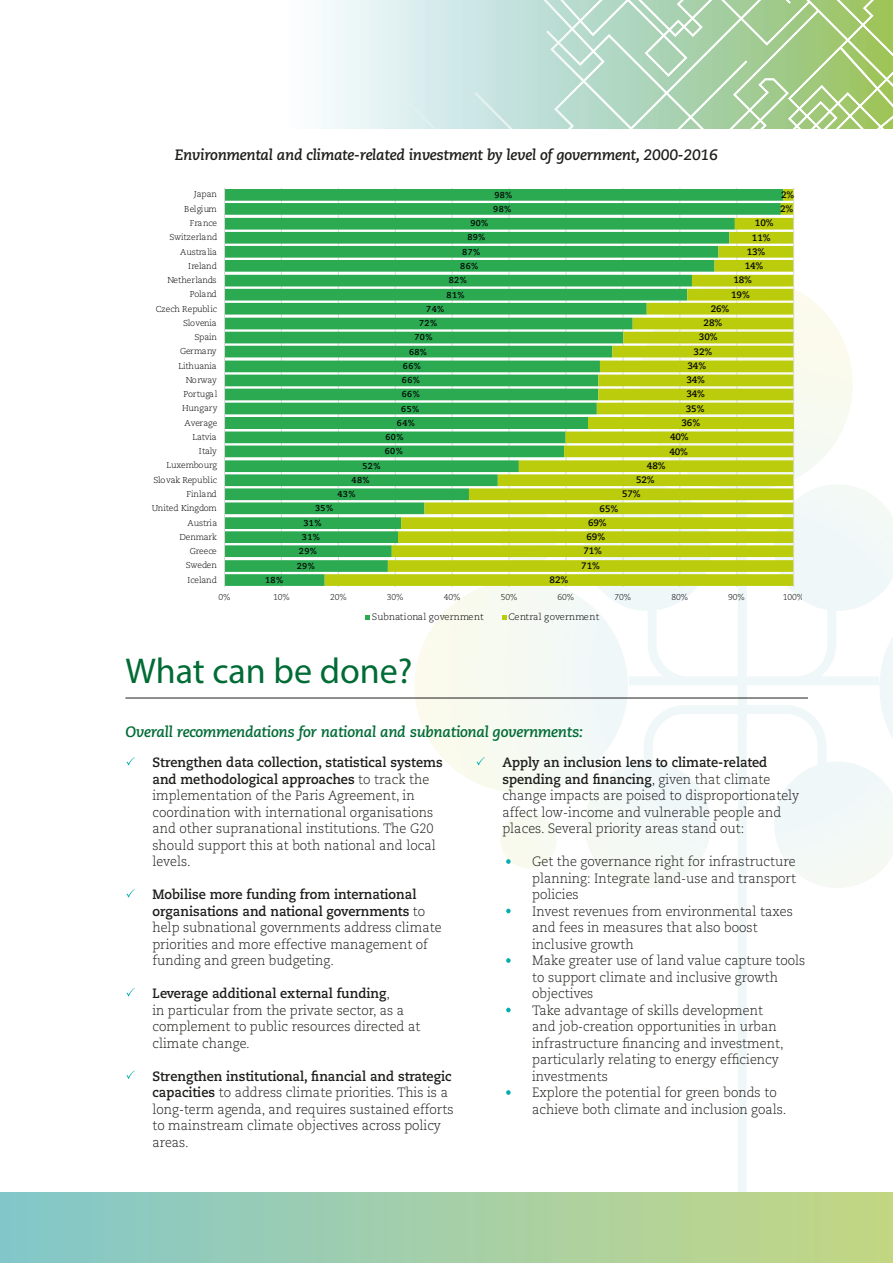
<style>
.page{position:relative;width:893px;height:1263px;background:#fff}
.page>*{position:absolute;margin:0;border:0;box-sizing:border-box;transform-origin:0 0}
.t1{font:36px "Myriad Pro";color:#006b35}
.t2{font:italic 700 15px "Caecilia LT Pro 76";letter-spacing:-.02em;color:#1d1d1b}
.t3{font:italic 700 15px "Caecilia LT Pro 76";letter-spacing:-.02em;color:#006b35}
.t4{font:300 13.5px/16.5px "Caecilia LT Pro 45";color:#1d1d1b;scale:.95 1}
.t5{font:700 13.5px/16.5px "Caecilia LT Pro 75";color:#1d1d1b;scale:.95 1}
.t6{font:700 9.3px "Caecilia LT Std";letter-spacing:-.01em;color:#020203}
.t7{font:300 9.3px "Caecilia LT Std";letter-spacing:.01em;color:#020203}
.t8{font:300 8.55px "Caecilia LT Std";letter-spacing:-.015em;color:#020203}
.t9{font:700 8.55px "Caecilia LT Std";letter-spacing:.045em;color:#020203}
.t10{font:300 8.55px "Caecilia LT Std";letter-spacing:-.035em;color:#020203}
.s1{font-family:"Caecilia LT Pro 45";font-weight:300}
.s2{font-family:"Caecilia LT Pro 75";font-weight:700}
.s3{color:#fff}
</style>
<div class="page">
<svg style="left:500px;top:293px;width:393px;height:595px"></svg>
<div style="left:738px;top:731px;width:9px;height:461px;background:#f0f7f8"></div>
<div style="left:0;top:1192px;width:893px;height:71px;background:linear-gradient(to right,#83c7cb,#c5d784)"></div>
<hr style="left:125px;top:698px;width:683px;height:1px;background:#1d1d1b">
<img style="left:874px;top:56px;width:19px;height:16px">
<img style="left:544px;top:0;width:244px;height:129px">
<img style="left:730px;top:10px;width:58px;height:119px">
<img style="left:475px;top:92px;width:37px;height:37px">
<img style="left:874px;top:0;width:19px;height:56px">
<img style="left:410px;top:103px;width:26px;height:26px">
<img style="left:788px;top:0;width:86px;height:127px">
<svg style="left:786px;top:127px;width:50px;height:2px"></svg>
<img style="left:836px;top:72px;width:57px;height:57px">
<svg style="left:224px;top:188px;width:577px;height:438px"></svg>
<svg style="left:476px;top:757px;width:9px;height:8px"></svg>
<p class="t2" style="left:175px;top:145px;width:545px">Environmental and climate-related investment by level of government, 2000-2016</p>
<p class="t8" style="left:194px;top:190px;width:24px">Japan</p>
<p class="t9" style="left:494px;top:190px;width:20px">98%</p>
<p class="t6" style="left:781px;top:189px;width:15px">2%</p>
<p class="t8" style="left:184px;top:204px;width:34px">Belgium</p>
<p class="t9" style="left:493px;top:204px;width:20px">98%</p>
<p class="t6" style="left:780px;top:203px;width:15px">2%</p>
<p class="t8" style="left:190px;top:218px;width:29px">France</p>
<p class="t9" style="left:470px;top:218px;width:20px">90%</p>
<p class="t6" style="left:755px;top:217px;width:20px">10%</p>
<p class="t8" style="left:169px;top:232px;width:50px">Switzerland</p>
<p class="t9" style="left:467px;top:232px;width:20px">89%</p>
<p class="t6" style="left:752px;top:232px;width:20px">11%</p>
<p class="t8" style="left:180px;top:247px;width:38px">Australia</p>
<p class="t9" style="left:462px;top:247px;width:20px">87%</p>
<p class="t6" style="left:747px;top:246px;width:20px">13%</p>
<p class="t8" style="left:188px;top:261px;width:30px">Ireland</p>
<p class="t9" style="left:460px;top:261px;width:20px">86%</p>
<p class="t6" style="left:745px;top:260px;width:20px">14%</p>
<p class="t8" style="left:167px;top:275px;width:51px">Netherlands</p>
<p class="t9" style="left:449px;top:275px;width:20px">82%</p>
<p class="t6" style="left:733px;top:275px;width:20px">18%</p>
<p class="t8" style="left:190px;top:290px;width:29px">Poland</p>
<p class="t9" style="left:447px;top:289px;width:20px">81%</p>
<p class="t6" style="left:731px;top:289px;width:20px">19%</p>
<p class="t8" style="left:156px;top:304px;width:63px">Czech Republic</p>
<p class="t9" style="left:426px;top:304px;width:20px">74%</p>
<p class="t6" style="left:711px;top:303px;width:20px">26%</p>
<p class="t8" style="left:183px;top:318px;width:35px">Slovenia</p>
<p class="t9" style="left:419px;top:318px;width:20px">72%</p>
<p class="t6" style="left:704px;top:317px;width:20px">28%</p>
<p class="t8" style="left:194px;top:332px;width:24px">Spain</p>
<p class="t9" style="left:414px;top:332px;width:20px">70%</p>
<p class="t6" style="left:699px;top:332px;width:20px">30%</p>
<p class="t10" style="left:180px;top:347px;width:38px">Germany</p>
<p class="t9" style="left:409px;top:347px;width:20px">68%</p>
<p class="t6" style="left:694px;top:346px;width:20px">32%</p>
<p class="t8" style="left:178px;top:361px;width:40px">Lithuania</p>
<p class="t9" style="left:403px;top:361px;width:20px">66%</p>
<p class="t6" style="left:687px;top:360px;width:20px">34%</p>
<p class="t8" style="left:186px;top:375px;width:33px">Norway</p>
<p class="t9" style="left:402px;top:375px;width:20px">66%</p>
<p class="t6" style="left:686px;top:374px;width:20px">34%</p>
<p class="t8" style="left:184px;top:389px;width:35px">Portugal</p>
<p class="t9" style="left:402px;top:389px;width:20px">66%</p>
<p class="t6" style="left:686px;top:389px;width:20px">34%</p>
<p class="t8" style="left:182px;top:404px;width:37px">Hungary</p>
<p class="t9" style="left:401px;top:404px;width:20px">65%</p>
<p class="t6" style="left:686px;top:403px;width:20px">35%</p>
<p class="t8" style="left:185px;top:418px;width:34px">Average</p>
<p class="t9" style="left:397px;top:418px;width:20px">64%</p>
<p class="t6" style="left:681px;top:417px;width:20px">36%</p>
<p class="t8" style="left:192px;top:432px;width:26px">Latvia</p>
<p class="t9" style="left:386px;top:432px;width:20px">60%</p>
<p class="t6" style="left:670px;top:431px;width:20px">40%</p>
<p class="t8" style="left:199px;top:446px;width:20px">Italy</p>
<p class="t9" style="left:385px;top:446px;width:20px">60%</p>
<p class="t6" style="left:669px;top:446px;width:20px">40%</p>
<p class="t8" style="left:166px;top:461px;width:52px">Luxembourg</p>
<p class="t9" style="left:362px;top:461px;width:20px">52%</p>
<p class="t6" style="left:647px;top:460px;width:20px">48%</p>
<p class="t8" style="left:154px;top:475px;width:65px">Slovak Republic</p>
<p class="t9" style="left:352px;top:475px;width:20px">48%</p>
<p class="t6" style="left:636px;top:474px;width:20px">52%</p>
<p class="t8" style="left:187px;top:489px;width:32px">Finland</p>
<p class="t9" style="left:337px;top:489px;width:20px">43%</p>
<p class="t6" style="left:622px;top:489px;width:20px">57%</p>
<p class="t8" style="left:152px;top:503px;width:67px">United Kingdom</p>
<p class="t9" style="left:315px;top:503px;width:20px">35%</p>
<p class="t6" style="left:600px;top:503px;width:20px">65%</p>
<p class="t8" style="left:188px;top:518px;width:31px">Austria</p>
<p class="t9" style="left:303px;top:518px;width:20px">31%</p>
<p class="t6" style="left:588px;top:517px;width:20px">69%</p>
<p class="t8" style="left:180px;top:532px;width:39px">Denmark</p>
<p class="t9" style="left:302px;top:532px;width:20px">31%</p>
<p class="t6" style="left:586px;top:531px;width:20px">69%</p>
<p class="t8" style="left:190px;top:546px;width:29px">Greece</p>
<p class="t9" style="left:299px;top:546px;width:20px">29%</p>
<p class="t6" style="left:583px;top:546px;width:20px">71%</p>
<p class="t8" style="left:186px;top:560px;width:33px">Sweden</p>
<p class="t9" style="left:297px;top:560px;width:20px">29%</p>
<p class="t6" style="left:581px;top:560px;width:20px">71%</p>
<p class="t8" style="left:188px;top:575px;width:31px">Iceland</p>
<p class="t9" style="left:265px;top:575px;width:20px">18%</p>
<p class="t6" style="left:550px;top:574px;width:20px">82%</p>
<p class="t8" style="left:218px;top:592px;width:13px">0%</p>
<p class="t8" style="left:273px;top:592px;width:18px">10%</p>
<p class="t8" style="left:330px;top:592px;width:18px">20%</p>
<p class="t8" style="left:387px;top:592px;width:18px">30%</p>
<p class="t8" style="left:444px;top:592px;width:18px">40%</p>
<p class="t8" style="left:501px;top:592px;width:18px">50%</p>
<p class="t8" style="left:558px;top:592px;width:18px">60%</p>
<p class="t8" style="left:614px;top:592px;width:18px">70%</p>
<p class="t8" style="left:671px;top:592px;width:18px">80%</p>
<p class="t8" style="left:728px;top:592px;width:18px">90%</p>
<p class="t8" style="left:783px;top:592px;width:23px">100%</p>
<p class="t7" style="left:372px;top:611px;width:113px">Subnational government</p>
<p class="t7" style="left:508px;top:611px;width:92px">Central government</p>
<h1 class="t1" style="left:125px;top:649px;width:288px">What can be done?</h1>
<p class="t3" style="left:125px;top:722px;width:459px">Overall recommendations for national and subnational governments:</p>
<p class="t5" style="left:152px;top:754px;width:307px">Strengthen data collection, statistical systems and methodological approaches <span class="s1">to track the</span></p>
<p class="t4" style="left:152px;top:787px;width:300px">implementation of the Paris Agreement, in coordination with international organisations and other supranational institutions. The G20 should support this at both national and local levels.</p>
<p class="t5" style="left:152px;top:886px;width:289px">Mobilise more funding from international organisations and national governments <span class="s1">to</span></p>
<p class="t4" style="left:152px;top:919px;width:306px">help subnational governments address climate priorities and more effective management of funding and green budgeting.</p>
<p class="t5" style="left:152px;top:985px;width:252px">Leverage additional external funding<span class="s1">,</span></p>
<p class="t4" style="left:152px;top:1002px;width:284px">in particular from the private sector, as a complement to public resources directed at climate change.</p>
<p class="t5" style="left:152px;top:1067px;width:316px">Strengthen institutional, financial and strategic</p>
<p class="t4" style="left:152px;top:1084px;width:318px"><span class="s2">capacities</span> to address climate priorities. This is a long-term agenda, and requires sustained efforts to mainstream climate objectives across policy areas.</p>
<p class="t5" style="left:502px;top:754px;width:284px">Apply an inclusion lens to climate-related spending and financing<span class="s1">, given that climate</span></p>
<p class="t4" style="left:502px;top:787px;width:314px">change impacts are poised to disproportionately affect low-income and vulnerable people and places. Several priority areas stand out:</p>
<p class="t4" style="left:532px;top:853px;width:279px;text-align:justify;text-indent:-27px"><span class="s3">•</span> Get the governance right for infrastructure planning: Integrate land-use and transport policies</p>
<p class="t4" style="left:532px;top:902px;width:276px;text-indent:-27px"><span class="s3">•</span> Invest revenues from environmental taxes and fees in measures that also boost inclusive growth</p>
<p class="t4" style="left:532px;top:952px;width:289px;text-indent:-27px"><span class="s3">•</span> Make greater use of land value capture tools to support climate and inclusive growth objectives</p>
<p class="t4" style="left:532px;top:1001px;width:266px;text-indent:-27px"><span class="s3">•</span> Take advantage of skills development and job-creation opportunities in urban infrastructure financing and investment, particularly relating to energy efficiency investments</p>
<p class="t4" style="left:532px;top:1084px;width:269px;text-indent:-27px"><span class="s3">•</span> Explore the potential for green bonds to achieve both climate and inclusion goals.</p>
</div>
